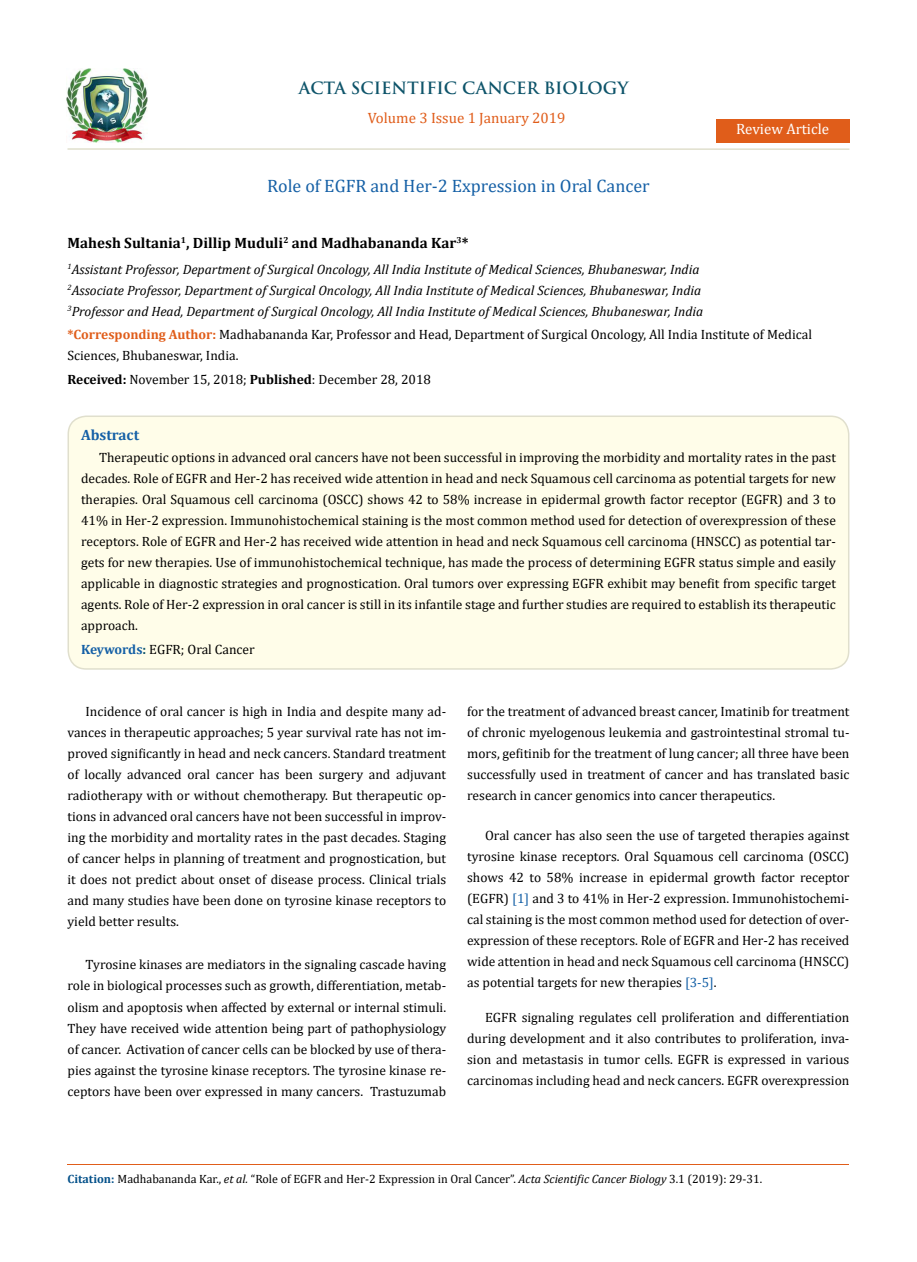
<style>
.page{position:relative;width:917px;height:1262px;background:#fff}
.page>*{position:absolute;margin:0;border:0;box-sizing:border-box;transform-origin:0 0}
.t1{font:18px "Cambria";color:#1560a6}
.t2{font:700 16.5px "Trajan Pro";color:#0e546a}
.t3{font:700 15px "Cambria";color:#000}
.t4{font:15px "Cambria";color:#e05d1a}
.t5{font:15px "Cambria";color:#fff}
.t6{font:700 15px "Cambria";color:#1560a6}
.t7{font:13.5px/21px "Cambria";color:#000;text-align:justify}
.t8{font:italic 13.5px/21px "Cambria";color:#000}
.t9{font:12px "Cambria";color:#000}
.s1{font-weight:700;color:#e05d1a}
.s2{font-weight:700}
.s3{font-weight:700;color:#1560a6}
.s4{font-weight:700;color:#0e546a}
.s5{color:#1560a6}
.s6{font-weight:700;color:#035089}
.s7{font-style:italic}
</style>
<div class="page">
<img style="left:67px;top:68px;width:80px;height:74px">
<div style="left:716px;top:119px;width:133px;height:23px;background:#e05d1a"></div>
<div style="left:68px;top:416px;width:780px;height:253px;background:#fffde9;border-radius:18px"></div>
<div style="left:67px;top:415px;width:782px;height:254px;border:2px solid #e0dfcd;border-radius:18px"></div>
<hr style="left:67px;top:1164px;width:782px;height:1px;background:#e05d1a">
<hr style="left:67px;top:148px;width:782px;height:2px;background:#e0dfcd">
<p class="t2" style="left:299px;top:77px;width:331px">ACTA SCIENTIFIC CANCER BIOLOGY</p>
<p class="t4" style="left:368px;top:109px;width:199px">Volume 3 Issue 1 January 2019</p>
<h1 class="t1" style="left:267px;top:175px;width:384px">Role of EGFR and Her-2 Expression in Oral Cancer</h1>
<p class="t5" style="left:736px;top:120px;width:94px">Review Article</p>
<p class="t3" style="left:67px;top:232px;width:402px">Mahesh Sultania<sup>1</sup>, Dillip Muduli<sup>2</sup> and Madhabananda Kar<sup>3</sup>*</p>
<p class="t8" style="left:67px;top:258px;width:637px"><sup>1</sup>Assistant Professor, Department of Surgical Oncology, All India Institute of Medical Sciences, Bhubaneswar, India<br><sup>2</sup>Associate Professor, Department of Surgical Oncology, All India Institute of Medical Sciences, Bhubaneswar, India<br><sup>3</sup>Professor and Head, Department of Surgical Oncology, All India Institute of Medical Sciences, Bhubaneswar, India</p>
<p class="t7" style="left:67px;top:324px;width:746px"><span class="s1">*Corresponding Author:</span> Madhabananda Kar, Professor and Head, Department of Surgical Oncology, All India Institute of Medical<br>Sciences, Bhubaneswar, India.</p>
<p class="t7" style="left:67px;top:369px;width:365px"><span class="s2">Received:</span> November 15, 2018; <span class="s2">Published</span>: December 28, 2018</p>
<p class="t6" style="left:81px;top:424px;width:60px">Abstract</p>
<p class="t7" style="left:81px;top:447px;width:756px;text-indent:18px">Therapeutic options in advanced oral cancers have not been successful in improving the morbidity and mortality rates in the past decades. Role of EGFR and Her-2 has received wide attention in head and neck Squamous cell carcinoma as potential targets for new therapies. Oral Squamous cell carcinoma (OSCC) shows 42 to 58% increase in epidermal growth factor receptor (EGFR) and 3 to 41% in Her-2 expression. Immunohistochemical staining is the most common method used for detection of overexpression of these receptors. Role of EGFR and Her-2 has received wide attention in head and neck Squamous cell carcinoma (HNSCC) as potential tar&shy;gets for new therapies. Use of immunohistochemical technique, has made the process of determining EGFR status simple and easily applicable in diagnostic strategies and prognostication. Oral tumors over expressing EGFR exhibit may benefit from specific target agents. Role of Her-2 expression in oral cancer is still in its infantile stage and further studies are required to establish its therapeutic approach.</p>
<p class="t7" style="left:81px;top:638px;width:175px"><span class="s3">Keywords</span><span class="s4">:</span> EGFR; Oral Cancer</p>
<p class="t7" style="left:67px;top:701px;width:380px;text-indent:18px">Incidence of oral cancer is high in India and despite many ad&shy;vances in therapeutic approaches; 5 year survival rate has not im&shy;proved significantly in head and neck cancers. Standard treatment of locally advanced oral cancer has been surgery and adjuvant radiotherapy with or without chemotherapy. But therapeutic op&shy;tions in advanced oral cancers have not been successful in improv&shy;ing the morbidity and mortality rates in the past decades. Staging of cancer helps in planning of treatment and prognostication, but it does not predict about onset of disease process. Clinical trials and many studies have been done on tyrosine kinase receptors to yield better results.</p>
<p class="t7" style="left:67px;top:954px;width:380px;text-indent:18px">Tyrosine kinases are mediators in the signaling cascade having role in biological processes such as growth, differentiation, metab&shy;olism and apoptosis when affected by external or internal stimuli.<br>They have received wide attention being part of pathophysiology of cancer. Activation of cancer cells can be blocked by use of thera&shy;pies against the tyrosine kinase receptors. The tyrosine kinase re&shy;ceptors have been over expressed in many cancers. Trastuzumab</p>
<p class="t7" style="left:467px;top:701px;width:384px">for the treatment of advanced breast cancer, Imatinib for treatment of chronic myelogenous leukemia and gastrointestinal stromal tu&shy;mors, gefitinib for the treatment of lung cancer; all three have been successfully used in treatment of cancer and has translated basic research in cancer genomics into cancer therapeutics.</p>
<p class="t7" style="left:467px;top:824px;width:384px;text-indent:18px">Oral cancer has also seen the use of targeted therapies against tyrosine kinase receptors. Oral Squamous cell carcinoma (OSCC) shows 42 to 58% increase in epidermal growth factor receptor (EGFR) <span class="s5">[1]</span> and 3 to 41% in Her-2 expression. Immunohistochemi&shy;cal staining is the most common method used for detection of over&shy;expression of these receptors. Role of EGFR and Her-2 has received wide attention in head and neck Squamous cell carcinoma (HNSCC) as potential targets for new therapies <span class="s5">[3-5]</span>.</p>
<p class="t7" style="left:467px;top:1007px;width:384px;text-indent:18px">EGFR signaling regulates cell proliferation and differentiation during development and it also contributes to proliferation, inva&shy;sion and metastasis in tumor cells. EGFR is expressed in various carcinomas including head and neck cancers. EGFR overexpression</p>
<p class="t9" style="left:67px;top:1172px;width:696px"><span class="s6">Citation:</span> Madhabananda Kar., <span class="s7">et al.</span> “Role of EGFR and Her-2 Expression in Oral Cancer”. <span class="s7">Acta Scientific Cancer Biology</span> 3.1 (2019): 29-31.</p>
</div>
